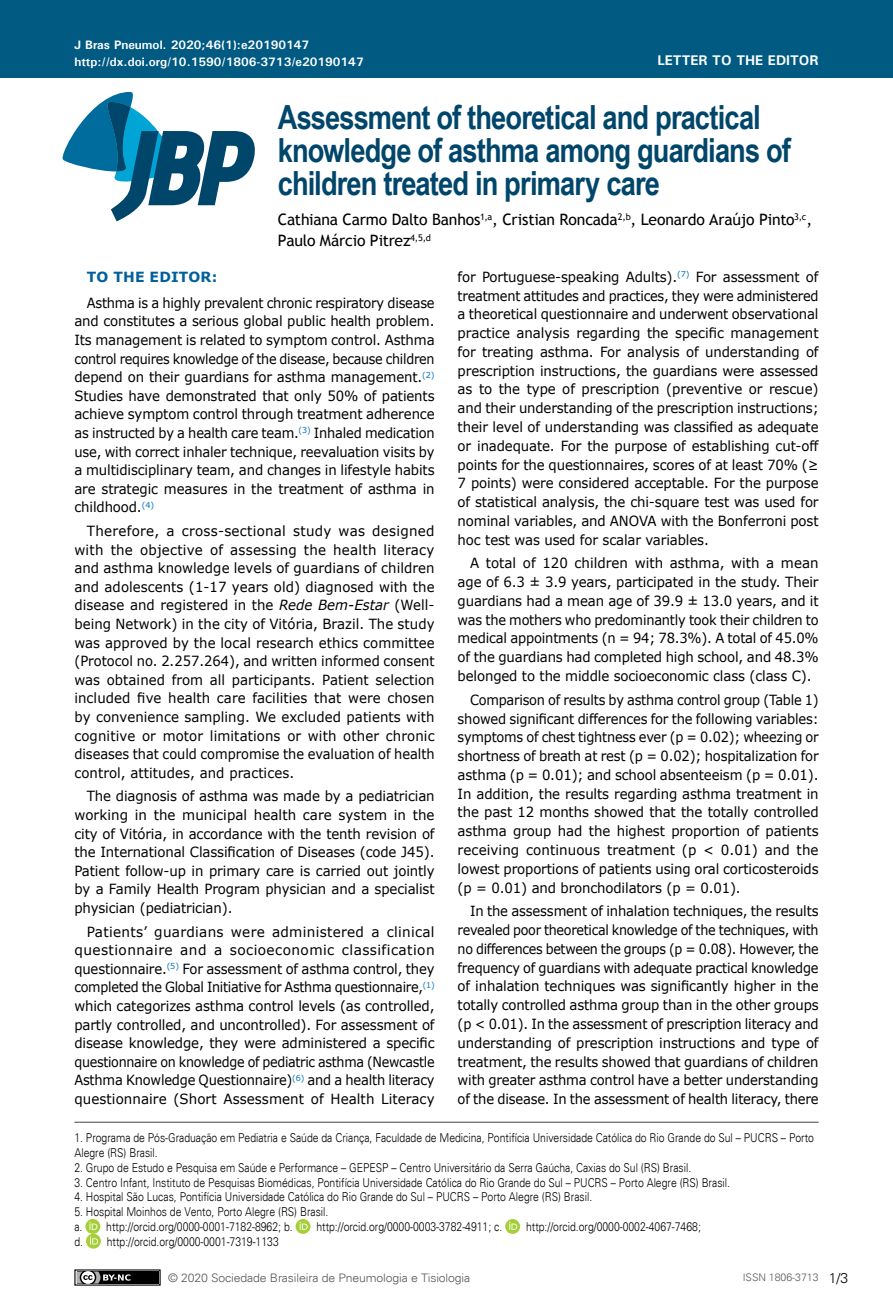
<style>
.page{position:relative;width:893px;height:1315px;background:#fff}
.page>*{position:absolute;margin:0;border:0;box-sizing:border-box;transform-origin:0 0}
.t1{font:700 33.25px/33.2px "Arial Narrow";letter-spacing:-.025em;color:#00466b}
.t2{font:15.75px/21px "Trebuchet MS";letter-spacing:-.015em;color:#000}
.t3{font:14px/18.7px "Verdana";letter-spacing:-.01em;color:#000;text-align:justify;scale:.95 1}
.t4{font:14px/18.6px "Verdana";letter-spacing:-.01em;color:#000;text-align:justify;scale:.96 1}
.t5{font:14px/18.7px "Verdana";letter-spacing:-.01em;color:#000;text-align:justify;scale:.94 1}
.t6{font:14px/18.6px "Verdana";letter-spacing:-.01em;color:#000;text-align:justify;scale:.93 1}
.t7{font:14px/18.7px "Verdana";letter-spacing:-.01em;color:#000;text-align:justify;scale:.92 1}
.t8{font:14px/18.6px "Verdana";letter-spacing:-.01em;color:#000;text-align:justify}
.t9{font:700 14px "Univers";color:#fff}
.t10{font:700 14px "Verdana";letter-spacing:.01em;color:#01609a}
.t11{font:300 14px "Univers";color:#000}
.t12{font:300 12.25px/14.9px "Univers";color:#000;scale:.85 1}
.t13{font:700 12.25px "Univers";color:#fff}
.t14{font:300 11.72px "Univers";letter-spacing:-.01em;color:#58595b;scale:1.04 1}
.t15{font:300 10.5px "Univers";color:#58595b}
.s1{font-style:italic}
</style>
<div class="page">
<div style="left:0;top:0;width:893px;height:78px;background:#005a82"></div>
<svg style="left:62px;top:91px;width:193px;height:130px"></svg>
<div style="left:75px;top:1270px;width:85px;height:15px;background:#000"></div>
<div style="left:74px;top:1269px;width:87px;height:16px;border:1px solid #000"></div>
<svg style="left:74px;top:1269px;width:56px;height:17px"></svg>
<hr style="left:74px;top:1122px;width:745px;height:1px;background:#464547">
<svg style="left:86px;top:1219px;width:15px;height:14px"></svg>
<svg style="left:85px;top:1219px;width:15px;height:14px"></svg>
<svg style="left:89px;top:1221px;width:8px;height:8px"></svg>
<svg style="left:296px;top:1219px;width:15px;height:14px"></svg>
<svg style="left:296px;top:1219px;width:14px;height:14px"></svg>
<svg style="left:300px;top:1221px;width:8px;height:8px"></svg>
<svg style="left:505px;top:1219px;width:16px;height:14px"></svg>
<svg style="left:505px;top:1219px;width:15px;height:14px"></svg>
<svg style="left:509px;top:1221px;width:8px;height:8px"></svg>
<svg style="left:86px;top:1233px;width:15px;height:15px"></svg>
<svg style="left:90px;top:1236px;width:8px;height:8px"></svg>
<p class="t13" style="left:74px;top:37px;width:236px">J Bras Pneumol. 2020;46(1):e20190147</p>
<p class="t13" style="left:74px;top:54px;width:291px">http://dx.doi.org/10.1590/1806-3713/e20190147</p>
<p class="t9" style="left:657px;top:52px;width:163px">LETTER TO THE EDITOR</p>
<h1 class="t1" style="left:278px;top:99px;width:515px">Assessment of theoretical and practical knowledge of asthma among guardians of children treated in primary care</h1>
<p class="t2" style="left:278px;top:209px;width:536px">Cathiana Carmo Dalto Banhos<sup>1,a</sup>, Cristian Roncada<sup>2,b</sup>, Leonardo Araújo Pinto<sup>3,c</sup>,<br>Paulo Márcio Pitrez<sup>4,5,d</sup></p>
<p class="t10" style="left:87px;top:267px;width:132px">TO THE EDITOR:</p>
<p class="t6" style="left:74px;top:294px;width:389px;text-indent:12px">Asthma is a highly prevalent chronic respiratory disease and constitutes a serious global public health problem.<br>Its management is related to symptom control. Asthma control requires knowledge of the disease, because children depend on their guardians for asthma management.<sup>(2)<br></sup>Studies have demonstrated that only 50% of patients achieve symptom control through treatment adherence as instructed by a health care team.<sup>(3)</sup> Inhaled medication use, with correct inhaler technique, reevaluation visits by a multidisciplinary team, and changes in lifestyle habits are strategic measures in the treatment of asthma in childhood.<sup>(4)</sup></p>
<p class="t4" style="left:74px;top:522px;width:377px;text-indent:12px">Therefore, a cross-sectional study was designed with the objective of assessing the health literacy and asthma knowledge levels of guardians of children and adolescents (1-17 years old) diagnosed with the disease and registered in the <span class="s1">Rede Bem-Estar</span> (Well&shy;being Network) in the city of Vitória, Brazil. The study was approved by the local research ethics committee (Protocol no. 2.257.264), and written informed consent was obtained from all participants. Patient selection included five health care facilities that were chosen by convenience sampling. We excluded patients with cognitive or motor limitations or with other chronic diseases that could compromise the evaluation of health control, attitudes, and practices.</p>
<p class="t3" style="left:74px;top:787px;width:381px;text-indent:12px">The diagnosis of asthma was made by a pediatrician working in the municipal health care system in the city of Vitória, in accordance with the tenth revision of the International Classification of Diseases (code J45).<br>Patient follow-up in primary care is carried out jointly by a Family Health Program physician and a specialist physician (pediatrician).</p>
<p class="t8" style="left:74px;top:922px;width:362px;text-indent:12px">Patients’ guardians were administered a clinical questionnaire and a socioeconomic classification questionnaire.<sup>(5)</sup> For assessment of asthma control, they completed the Global Initiative for Asthma questionnaire,<sup>(1) </sup>which categorizes asthma control levels (as controlled, partly controlled, and uncontrolled). For assessment of disease knowledge, they were administered a specific questionnaire on knowledge of pediatric asthma (Newcastle Asthma Knowledge Questionnaire)<sup>(6)</sup> and a health literacy questionnaire (Short Assessment of Health Literacy</p>
<p class="t3" style="left:458px;top:267px;width:381px">for Portuguese-speaking Adults).<sup>(7)</sup> For assessment of treatment attitudes and practices, they were administered a theoretical questionnaire and underwent observational practice analysis regarding the specific management for treating asthma. For analysis of understanding of prescription instructions, the guardians were assessed as to the type of prescription (preventive or rescue) and their understanding of the prescription instructions; their level of understanding was classified as adequate or inadequate. For the purpose of establishing cut-off points for the questionnaires, scores of at least 70% (≥ 7 points) were considered acceptable. For the purpose of statistical analysis, the chi-square test was used for nominal variables, and ANOVA with the Bonferroni post hoc test was used for scalar variables.</p>
<p class="t4" style="left:458px;top:554px;width:378px;text-indent:12px">A total of 120 children with asthma, with a mean age of 6.3 ± 3.9 years, participated in the study. Their guardians had a mean age of 39.9 ± 13.0 years, and it was the mothers who predominantly took their children to medical appointments (n = 94; 78.3%). A total of 45.0% of the guardians had completed high school, and 48.3% belonged to the middle socioeconomic class (class C).</p>
<p class="t7" style="left:458px;top:690px;width:394px;text-indent:12px">Comparison of results by asthma control group (Table 1) showed significant differences for the following variables: symptoms of chest tightness ever (p = 0.02); wheezing or shortness of breath at rest (p = 0.02); hospitalization for asthma (p = 0.01); and school absenteeism (p = 0.01).<br>In addition, the results regarding asthma treatment in the past 12 months showed that the totally controlled asthma group had the highest proportion of patients receiving continuous treatment (p &lt; 0.01) and the lowest proportions of patients using oral corticosteroids (p = 0.01) and bronchodilators (p = 0.01).</p>
<p class="t5" style="left:458px;top:902px;width:386px;text-indent:12px">In the assessment of inhalation techniques, the results revealed poor theoretical knowledge of the techniques, with no differences between the groups (p = 0.08). However, the frequency of guardians with adequate practical knowledge of inhalation techniques was significantly higher in the totally controlled asthma group than in the other groups (p &lt; 0.01). In the assessment of prescription literacy and understanding of prescription instructions and type of treatment, the results showed that guardians of children with greater asthma control have a better understanding of the disease. In the assessment of health literacy, there</p>
<p class="t12" style="left:74px;top:1130px;width:871px">1. Programa de Pós-Graduação em Pediatria e Saúde da Criança, Faculdade de Medicina, Pontifícia Universidade Católica do Rio Grande do Sul – PUCRS – Porto<br>Alegre (RS) Brasil.</p>
<p class="t12" style="left:74px;top:1160px;width:727px">2. Grupo de Estudo e Pesquisa em Saúde e Performance – GEPESP – Centro Universitário da Serra Gaúcha, Caxias do Sul (RS) Brasil.</p>
<p class="t12" style="left:74px;top:1175px;width:773px">3. Centro Infant, Instituto de Pesquisas Biomédicas, Pontifícia Universidade Católica do Rio Grande do Sul – PUCRS – Porto Alegre (RS) Brasil.</p>
<p class="t12" style="left:74px;top:1189px;width:611px">4. Hospital São Lucas, Pontifícia Universidade Católica do Rio Grande do Sul – PUCRS – Porto Alegre (RS) Brasil.</p>
<p class="t12" style="left:74px;top:1204px;width:300px">5. Hospital Moinhos de Vento, Porto Alegre (RS) Brasil. a. http://orcid.org/0000-0001-7182-8962; b.</p>
<p class="t12" style="left:316px;top:1219px;width:220px">http://orcid.org/0000-0003-3782-4911; c.</p>
<p class="t12" style="left:526px;top:1219px;width:207px">http://orcid.org/0000-0002-4067-7468;</p>
<p class="t12" style="left:74px;top:1233px;width:242px">d. http://orcid.org/0000-0001-7319-1133</p>
<p class="t14" style="left:168px;top:1270px;width:292px">© 2020 Sociedade Brasileira de Pneumologia e Tisiologia</p>
<p class="t15" style="left:743px;top:1271px;width:77px">ISSN 1806-3713</p>
<p class="t11" style="left:829px;top:1269px;width:21px">1/3</p>
</div>
